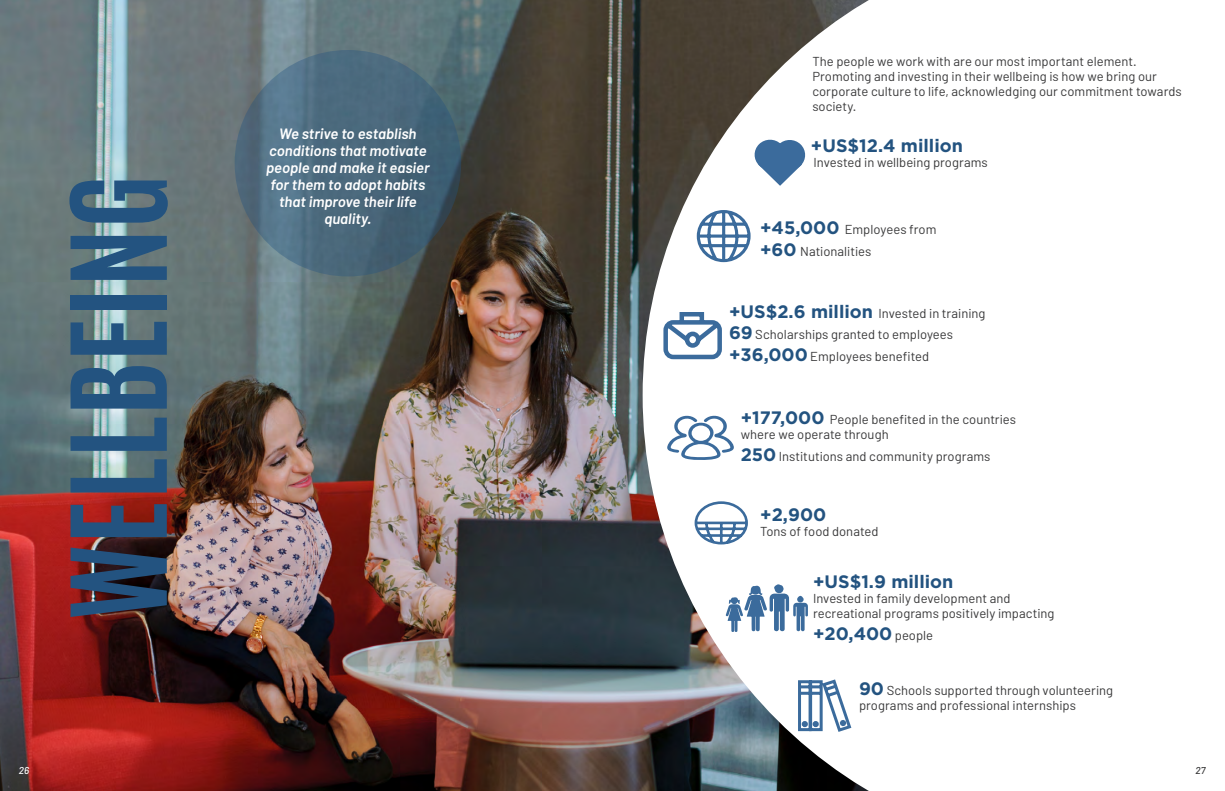
<style>
.page{position:relative;width:1225px;height:791px;background:#fff}
.page>*{position:absolute;margin:0;border:0;box-sizing:border-box;transform-origin:0 0}
.t1{font:700 112px "Antonio";color:#235380}
.t2{font:700 18px "Gotham";color:#235380}
.t3{font:italic 600 15px/17px "Barlow";color:#fff;text-align:center}
.t4{font:13px/15px "Barlow";color:#383839}
.t5{font:italic 500 10px "Barlow";color:#fff}
.t6{font:italic 500 10px "Barlow";color:#383839}
.s1{font-family:"Gotham";font-weight:700;font-size:18px;color:#235380}
.s2{font-family:"Barlow";font-weight:400;font-size:13px;color:#383839}
</style>
<div class="page">
<img style="left:0;top:0;width:642px;height:791px">
<svg style="left:235px;top:50px;width:226px;height:226px;background:#4a697d"></svg>
<svg style="left:642px;top:0;width:227px;height:791px"></svg>
<svg style="left:667px;top:415px;width:68px;height:45px"></svg>
<div style="left:691px;top:425px;width:19px;height:16px;background:#fff;border-radius:50%"></div>
<svg style="left:695px;top:208px;width:57px;height:56px"></svg>
<svg style="left:753px;top:138px;width:53px;height:48px"></svg>
<svg style="left:661px;top:310px;width:63px;height:51px"></svg>
<svg style="left:796px;top:677px;width:57px;height:57px"></svg>
<svg style="left:693px;top:500px;width:56px;height:46px"></svg>
<svg style="left:725px;top:584px;width:83px;height:48px"></svg>
<h1 class="t1" style="left:34px;top:620px;width:448px;rotate:-90deg">WELLBEING</h1>
<p class="t5" style="left:19px;top:764px;width:12px">26</p>
<p class="t3" style="left:266px;top:125px;width:165px">We strive to establish conditions that motivate people and make it easier for them to adopt habits that improve their life quality.</p>
<p class="t4" style="left:812px;top:53px;width:371px">The people we work with are our most important element.<br>Promoting and investing in their wellbeing is how we bring our corporate culture to life, acknowledging our commitment towards society.</p>
<h2 class="t2" style="left:811px;top:136px;width:154px">+US$12.4 million</h2>
<p class="t4" style="left:813px;top:155px;width:176px">Invested in wellbeing programs</p>
<p class="t4" style="left:760px;top:218px;width:178px;line-height:21.6px"><span class="s1">+45,000</span> Employees from <span class="s1">+60</span> Nationalities</p>
<p class="t4" style="left:729px;top:302px;width:258px;line-height:21.6px"><span class="s1">+US$2.6 million</span> Invested in training<br><span class="s1">69</span> Scholarships granted to employees <span class="s1">+36,000</span> Employees benefited</p>
<p class="t4" style="left:740px;top:412px;width:277px"><span class="s1">+177,000</span> People benefited in the countries where we operate through</p>
<p class="t4" style="left:740px;top:448px;width:251px"><span class="s1">250</span> Institutions and community programs</p>
<h2 class="t2" style="left:760px;top:504px;width:68px">+2,900</h2>
<p class="t4" style="left:760px;top:523px;width:120px">Tons of food donated</p>
<h2 class="t2" style="left:813px;top:572px;width:142px">+US$1.9 million</h2>
<p class="t4" style="left:813px;top:591px;width:243px">Invested in family development and recreational programs positively impacting</p>
<h2 class="t2" style="left:813px;top:623px;width:122px">+20,400 <span class="s2">people</span></h2>
<p class="t4" style="left:859px;top:682px;width:256px"><span class="s1">90</span> Schools supported through volunteering programs and professional internships</p>
<p class="t6" style="left:1195px;top:764px;width:11px">27</p>
</div>
